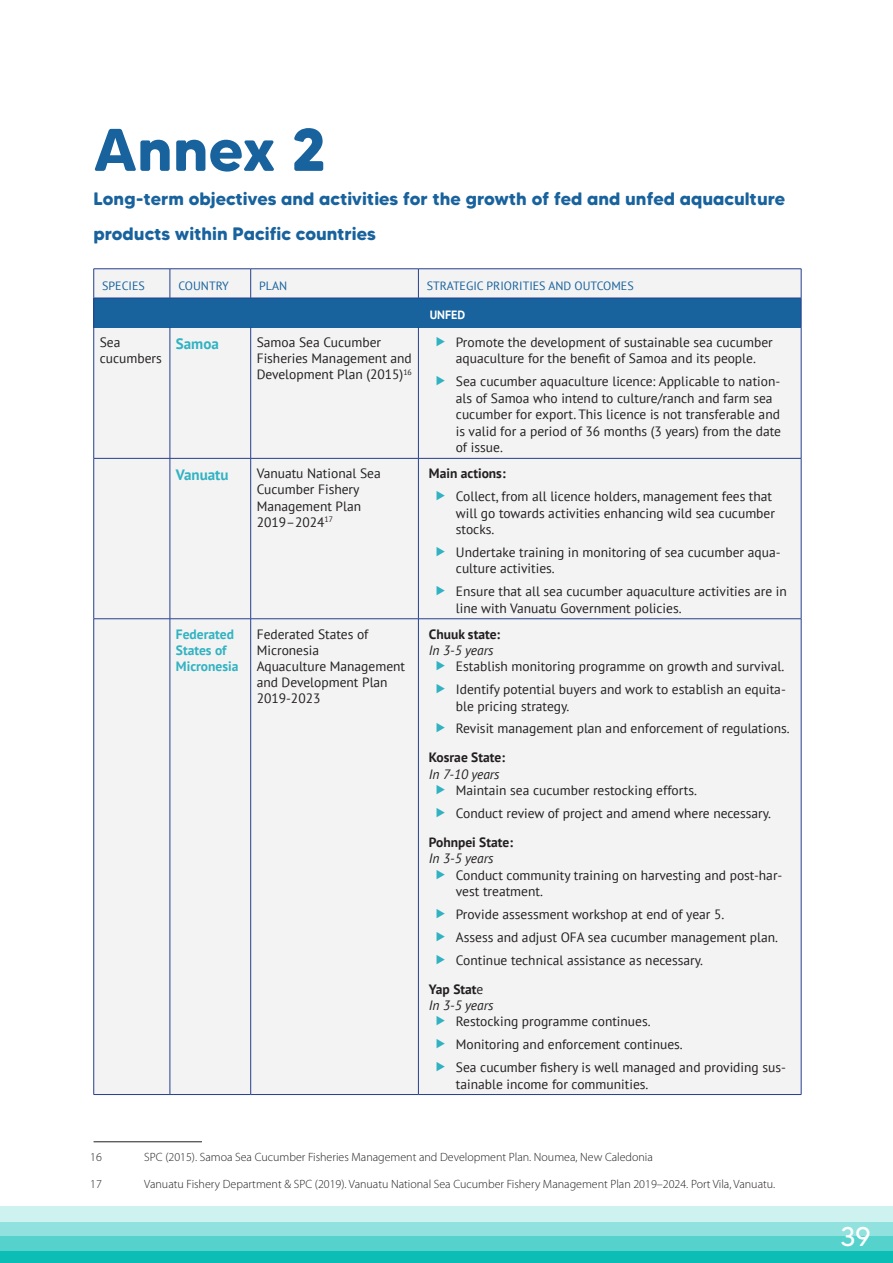
<style>
.page{position:relative;width:893px;height:1263px;background:#fff}
.page>*{position:absolute;margin:0;border:0;box-sizing:border-box;transform-origin:0 0}
.t1{font:700 60px "MADE Tommy Soft";color:#18629d}
.t2{font:27px "MADE Tommy Soft";color:#fff}
.t3{font:700 18px/34.5px "MADE Tommy Soft";color:#18629d}
.Table_body{font:700 15px "PT Sans";color:#31b2c2}
.Table_body-2{font:13.5px/16.5px "PT Sans";color:#231f20}
.Table_bullet_list{font:700 13.5px "PT Sans";color:#231f20}
.Table_body-3{font:italic 13.5px "PT Sans";color:#231f20}
.Table_body-4{font:700 13.5px/16.2px "PT Sans";color:#31b2c2}
.Footnote{font:300 12px "Myriad Pro";color:#231f20}
.Table_body-5{font:12px "PT Sans";color:#18629d}
.Body_text{font:700 12px "PT Sans";color:#fff}
.s1{font-weight:400}
</style>
<div class="page">
<div style="left:0;top:1222px;width:893px;height:15px;background:#91e2de"></div>
<div style="left:0;top:1207px;width:893px;height:15px;background:#cef2f0"></div>
<div style="left:0;top:1236px;width:893px;height:15px;background:#54d2cb"></div>
<div style="left:0;top:1251px;width:893px;height:12px;background:#0bbeb5"></div>
<div style="left:94px;top:269px;width:707px;height:825px;background:#f3f3f3"></div>
<div style="left:94px;top:298px;width:707px;height:29px;background:#18629d"></div>
<hr style="left:93px;top:327px;width:1px;height:131px;background:#253f8e">
<hr style="left:170px;top:327px;width:1px;height:131px;background:#253f8e">
<hr style="left:250px;top:327px;width:1px;height:131px;background:#253f8e">
<hr style="left:418px;top:327px;width:1px;height:131px;background:#253f8e">
<hr style="left:801px;top:327px;width:1px;height:131px;background:#253f8e">
<hr style="left:94px;top:458px;width:76px;height:1px;background:#253f8e">
<hr style="left:93px;top:459px;width:1px;height:160px;background:#253f8e">
<hr style="left:170px;top:458px;width:81px;height:1px;background:#253f8e">
<hr style="left:170px;top:459px;width:1px;height:160px;background:#253f8e">
<hr style="left:251px;top:458px;width:167px;height:1px;background:#253f8e">
<hr style="left:250px;top:459px;width:1px;height:160px;background:#253f8e">
<hr style="left:418px;top:458px;width:383px;height:1px;background:#253f8e">
<hr style="left:418px;top:459px;width:1px;height:160px;background:#253f8e">
<hr style="left:801px;top:459px;width:1px;height:160px;background:#253f8e">
<hr style="left:94px;top:618px;width:76px;height:1px;background:#253f8e">
<hr style="left:93px;top:619px;width:1px;height:475px;background:#253f8e">
<hr style="left:170px;top:618px;width:81px;height:1px;background:#253f8e">
<hr style="left:170px;top:619px;width:1px;height:475px;background:#253f8e">
<hr style="left:251px;top:618px;width:167px;height:1px;background:#253f8e">
<hr style="left:250px;top:619px;width:1px;height:475px;background:#253f8e">
<hr style="left:418px;top:618px;width:383px;height:1px;background:#253f8e">
<hr style="left:418px;top:619px;width:1px;height:475px;background:#253f8e">
<hr style="left:801px;top:619px;width:1px;height:475px;background:#253f8e">
<hr style="left:94px;top:1094px;width:76px;height:1px;background:#253f8e">
<hr style="left:170px;top:1094px;width:81px;height:1px;background:#253f8e">
<hr style="left:251px;top:1094px;width:167px;height:1px;background:#253f8e">
<hr style="left:418px;top:1094px;width:383px;height:1px;background:#253f8e">
<hr style="left:94px;top:268px;width:76px;height:1px;background:#253f8e">
<hr style="left:94px;top:298px;width:76px;height:1px;background:#253f8e">
<hr style="left:170px;top:268px;width:81px;height:1px;background:#253f8e">
<svg style="left:170px;top:269px;width:1px;height:29px"></svg>
<hr style="left:170px;top:298px;width:81px;height:1px;background:#253f8e">
<hr style="left:251px;top:268px;width:167px;height:1px;background:#253f8e">
<svg style="left:250px;top:269px;width:1px;height:29px"></svg>
<hr style="left:251px;top:298px;width:167px;height:1px;background:#253f8e">
<hr style="left:418px;top:268px;width:383px;height:1px;background:#253f8e">
<svg style="left:418px;top:269px;width:1px;height:29px"></svg>
<hr style="left:418px;top:298px;width:383px;height:1px;background:#253f8e">
<svg style="left:93px;top:269px;width:1px;height:58px"></svg>
<svg style="left:801px;top:269px;width:1px;height:58px"></svg>
<hr style="left:94px;top:1141px;width:108px;height:1px;background:#231f20">
<svg style="left:437px;top:337px;width:8px;height:9px"></svg>
<svg style="left:437px;top:376px;width:8px;height:10px"></svg>
<svg style="left:437px;top:491px;width:8px;height:9px"></svg>
<svg style="left:437px;top:547px;width:8px;height:9px"></svg>
<svg style="left:437px;top:586px;width:8px;height:9px"></svg>
<svg style="left:437px;top:661px;width:8px;height:9px"></svg>
<svg style="left:437px;top:684px;width:8px;height:9px"></svg>
<svg style="left:437px;top:723px;width:8px;height:10px"></svg>
<svg style="left:437px;top:785px;width:8px;height:9px"></svg>
<svg style="left:437px;top:808px;width:8px;height:9px"></svg>
<svg style="left:437px;top:869px;width:8px;height:10px"></svg>
<svg style="left:437px;top:909px;width:8px;height:9px"></svg>
<svg style="left:437px;top:931px;width:8px;height:10px"></svg>
<svg style="left:437px;top:954px;width:8px;height:10px"></svg>
<svg style="left:437px;top:1016px;width:8px;height:9px"></svg>
<svg style="left:437px;top:1039px;width:8px;height:9px"></svg>
<svg style="left:437px;top:1062px;width:8px;height:9px"></svg>
<h1 class="t1" style="left:94px;top:112px;width:234px">Annex 2</h1>
<h1 class="t3" style="left:94px;top:182px;width:693px">Long-term objectives and activities for the growth of fed and unfed aquaculture products within Pacific countries</h1>
<p class="Table_body-5" style="left:102px;top:278px;width:44px">SPECIES</p>
<p class="Table_body-5" style="left:178px;top:278px;width:52px">COUNTRY</p>
<p class="Table_body-5" style="left:259px;top:278px;width:30px">PLAN</p>
<p class="Table_body-5" style="left:427px;top:278px;width:208px">STRATEGIC PRIORITIES AND OUTCOMES</p>
<p class="Body_text" style="left:430px;top:307px;width:37px">UNFED</p>
<p class="Table_body-2" style="left:100px;top:334px;width:64px">Sea cucumbers</p>
<p class="Table_body" style="left:176px;top:333px;width:44px">Samoa</p>
<p class="Table_body-2" style="left:257px;top:334px;width:157px">Samoa Sea Cucumber<br>Fisheries Management and<br>Development Plan (2015)<sup>16</sup></p>
<p class="Table_body-2" style="left:456px;top:334px;width:318px">Promote the development of sustainable sea cucumber aquaculture for the benefit of Samoa and its people.</p>
<p class="Table_body-2" style="left:456px;top:373px;width:327px">Sea cucumber aquaculture licence: Applicable to nation&shy;als of Samoa who intend to culture/ranch and farm sea cucumber for export. This licence is not transferable and is valid for a period of 36 months (3 years) from the date of issue.</p>
<p class="Table_body" style="left:176px;top:464px;width:54px">Vanuatu</p>
<p class="Table_body-2" style="left:257px;top:465px;width:126px">Vanuatu National Sea<br>Cucumber Fishery</p>
<p class="Table_body-2" style="left:257px;top:497px;width:106px">Management Plan<br>2019–2024<sup>17</sup></p>
<p class="Table_body-4" style="left:176px;top:625px;width:64px">Federated<br>States of<br>Micronesia</p>
<p class="Table_body-2" style="left:257px;top:625px;width:113px">Federated States of<br>Micronesia</p>
<p class="Table_body-2" style="left:257px;top:658px;width:150px">Aquaculture Management and Development Plan<br>2019-2023</p>
<p class="Table_bullet_list" style="left:429px;top:464px;width:78px">Main actions:</p>
<p class="Table_body-2" style="left:456px;top:488px;width:321px">Collect, from all licence holders, management fees that will go towards activities enhancing wild sea cucumber stocks.</p>
<p class="Table_body-2" style="left:456px;top:544px;width:326px">Undertake training in monitoring of sea cucumber aqua&shy;culture activities.</p>
<p class="Table_body-2" style="left:456px;top:583px;width:332px">Ensure that all sea cucumber aquaculture activities are in line with Vanuatu Government policies.</p>
<p class="Table_bullet_list" style="left:429px;top:625px;width:73px">Chuuk state:</p>
<p class="Table_body-3" style="left:429px;top:641px;width:66px">In 3-5 years</p>
<p class="Table_body-2" style="left:456px;top:658px;width:330px">Establish monitoring programme on growth and survival.</p>
<p class="Table_body-2" style="left:456px;top:681px;width:331px">Identify potential buyers and work to establish an equita&shy;ble pricing strategy.</p>
<p class="Table_body-2" style="left:456px;top:720px;width:335px">Revisit management plan and enforcement of regulations.</p>
<p class="Table_bullet_list" style="left:429px;top:749px;width:78px">Kosrae State:</p>
<p class="Table_body-3" style="left:429px;top:765px;width:72px">In 7-10 years</p>
<p class="Table_body-2" style="left:456px;top:782px;width:243px">Maintain sea cucumber restocking efforts.</p>
<p class="Table_body-2" style="left:456px;top:805px;width:317px">Conduct review of project and amend where necessary.</p>
<p class="Table_bullet_list" style="left:429px;top:833px;width:86px">Pohnpei State:</p>
<p class="Table_body-3" style="left:429px;top:850px;width:66px">In 3-5 years</p>
<p class="Table_body-2" style="left:456px;top:866px;width:328px">Conduct community training on harvesting and post-har&shy;vest treatment.</p>
<p class="Table_body-2" style="left:456px;top:906px;width:270px">Provide assessment workshop at end of year 5.</p>
<p class="Table_body-2" style="left:456px;top:928px;width:324px">Assess and adjust OFA sea cucumber management plan.</p>
<p class="Table_body-2" style="left:456px;top:951px;width:248px">Continue technical assistance as necessary.</p>
<p class="Table_bullet_list" style="left:429px;top:980px;width:56px">Yap Stat<span class="s1">e</span></p>
<p class="Table_body-3" style="left:429px;top:996px;width:66px">In 3-5 years</p>
<p class="Table_body-2" style="left:456px;top:1013px;width:196px">Restocking programme continues.</p>
<p class="Table_body-2" style="left:456px;top:1036px;width:228px">Monitoring and enforcement continues.</p>
<p class="Table_body-2" style="left:456px;top:1059px;width:331px">Sea cucumber fishery is well managed and providing sus&shy;tainable income for communities.</p>
<p class="Footnote" style="left:90px;top:1149px;width:13px">16</p>
<p class="Footnote" style="left:144px;top:1149px;width:510px">SPC (2015). Samoa Sea Cucumber Fisheries Management and Development Plan. Noumea, New Caledonia</p>
<p class="Footnote" style="left:90px;top:1176px;width:13px">17</p>
<p class="Footnote" style="left:144px;top:1176px;width:632px">Vanuatu Fishery Department &amp; SPC (2019). Vanuatu National Sea Cucumber Fishery Management Plan 2019–2024. Port Vila, Vanuatu.</p>
<h2 class="t2" style="left:840px;top:1220px;width:32px">39</h2>
</div>
